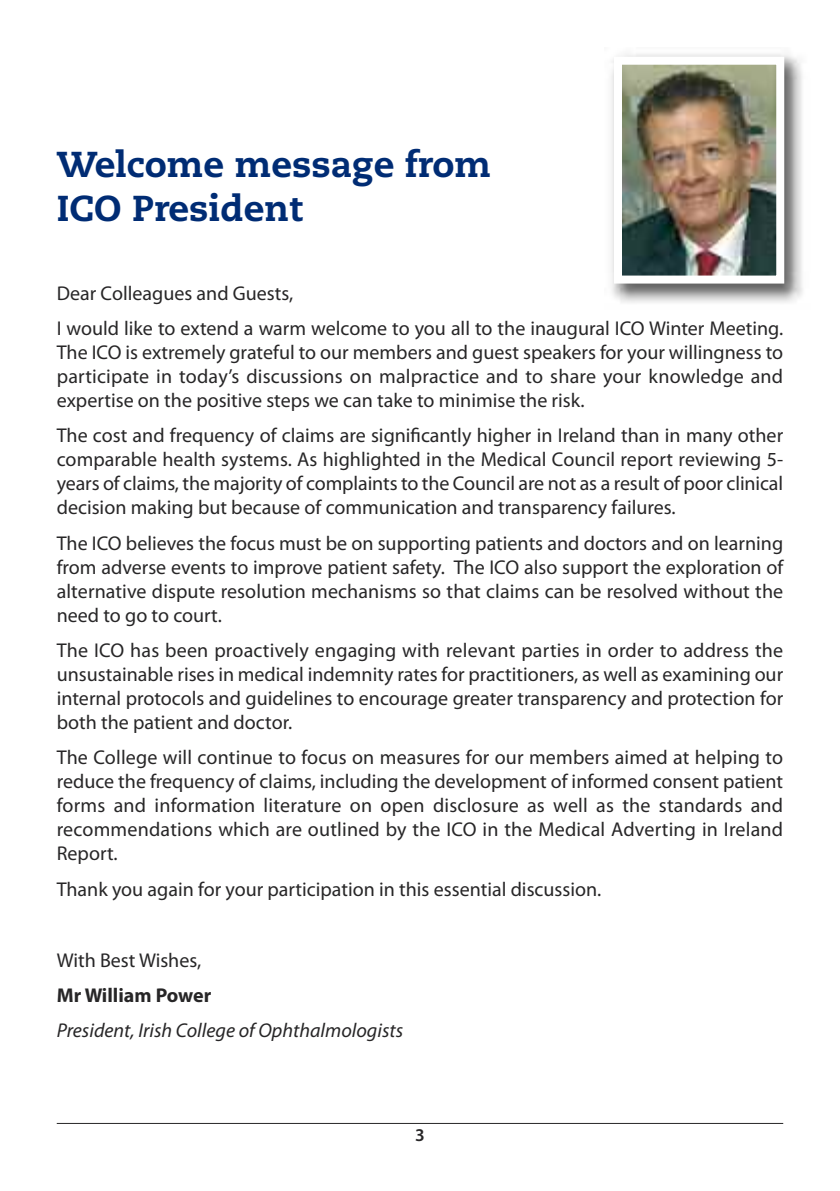
<style>
.page{position:relative;width:840px;height:1191px;background:#fff}
.page>*{position:absolute;margin:0;border:0;box-sizing:border-box;transform-origin:0 0}
.t1{font:800 36px/44px "Caecilia";color:#002c74}
.t2{font:20px/24px "Myriad Pro";color:#272627;text-align:justify}
.t3{font:italic 20px "Myriad Pro";color:#272627}
.t4{font:700 20px "Myriad Pro";color:#272627}
.t5{font:600 18px "Myriad Pro";color:#272627}
</style>
<div class="page">
<hr style="left:57px;top:1123px;width:725px;height:1px;background:#272627">
<img style="left:611px;top:54px;width:192px;height:249px">
<img style="left:622px;top:66px;width:152px;height:208px">
<div style="left:613px;top:57px;width:170px;height:226px;border:8px solid #fff"></div>
<h1 class="t1" style="left:57px;top:146px;width:435px">Welcome message from<br>ICO President</h1>
<p class="t2" style="left:57px;top:277px;width:727px;line-height:35.4px">Dear Colleagues and Guests,<br>I would like to extend a warm welcome to you all to the inaugural ICO Winter Meeting.</p>
<p class="t2" style="left:57px;top:342px;width:727px">The ICO is extremely grateful to our members and guest speakers for your willingness to participate in today’s discussions on malpractice and to share your knowledge and expertise on the positive steps we can take to minimise the risk.</p>
<p class="t2" style="left:57px;top:425px;width:727px">The cost and frequency of claims are significantly higher in Ireland than in many other comparable health systems. As highlighted in the Medical Council report reviewing 5- years of claims, the majority of complaints to the Council are not as a result of poor clinical decision making but because of communication and transparency failures.</p>
<p class="t2" style="left:57px;top:532px;width:727px">The ICO believes the focus must be on supporting patients and doctors and on learning from adverse events to improve patient safety. The ICO also support the exploration of alternative dispute resolution mechanisms so that claims can be resolved without the need to go to court.</p>
<p class="t2" style="left:57px;top:640px;width:727px">The ICO has been proactively engaging with relevant parties in order to address the unsustainable rises in medical indemnity rates for practitioners, as well as examining our internal protocols and guidelines to encourage greater transparency and protection for both the patient and doctor.</p>
<p class="t2" style="left:57px;top:747px;width:727px">The College will continue to focus on measures for our members aimed at helping to reduce the frequency of claims, including the development of informed consent patient forms and information literature on open disclosure as well as the standards and recommendations which are outlined by the ICO in the Medical Adverting in Ireland Report.</p>
<p class="t2" style="left:57px;top:878px;width:546px">Thank you again for your participation in this essential discussion.</p>
<p class="t2" style="left:57px;top:949px;width:146px">With Best Wishes,</p>
<p class="t4" style="left:57px;top:987px;width:156px">Mr William Power</p>
<p class="t3" style="left:57px;top:1023px;width:348px">President, Irish College of Ophthalmologists</p>
<p class="t5" style="left:415px;top:1128px;width:11px">3</p>
</div>
